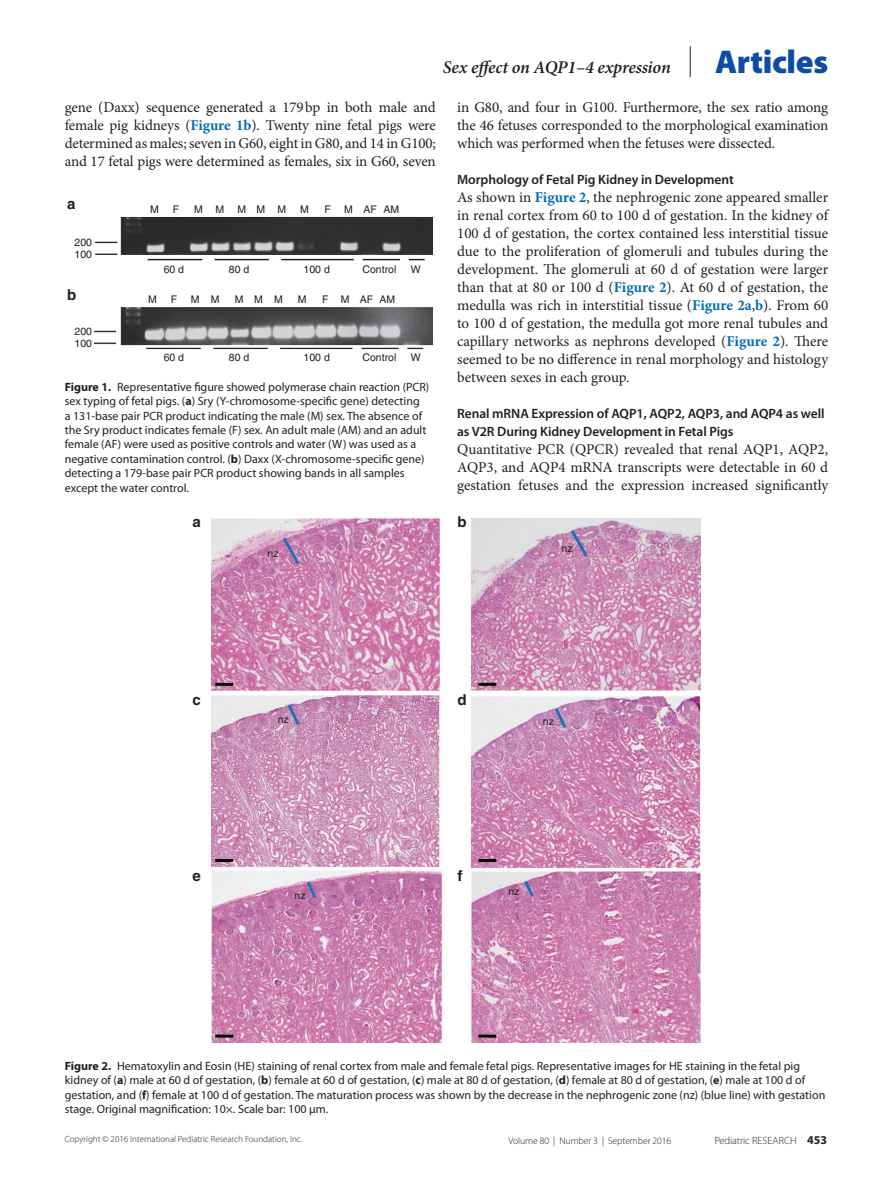
<style>
.page{position:relative;width:893px;height:1187px;background:#fff}
.page>*{position:absolute;margin:0;border:0;box-sizing:border-box;transform-origin:0 0}
.t1{font:900 33px "Myriad Pro";letter-spacing:-.01em;color:#0d4da1}
.t2{font:italic 600 18px "Minion Pro";letter-spacing:-.01em;color:#231f20}
.t3{font:15px/18px "Minion Pro";letter-spacing:-.005em;color:#231f20;text-align:justify}
.t4{font:700 15px "Helvetica";color:#231f20}
.t5{font:600 13.5px/18px "Myriad Pro";letter-spacing:-.005em;color:#231f20}
.t6{font:12px/14.4px "Myriad Pro";color:#231f20}
.t7{font:700 12px "Myriad Pro";color:#231f20}
.t8{font:10.5px/11.7px "Helvetica";color:#231f20}
.t9{font:300 10.5px "Myriad Pro";letter-spacing:-.01em;color:#231f20}
.t10{font:300 9.75px "Myriad Pro";letter-spacing:-.01em;color:#231f20}
.t11{font:300 9px "Myriad Pro";color:#231f20}
.s1{font-weight:700;color:#006cb3}
.s2{font-weight:700}
</style>
<div class="page">
<hr style="left:690px;top:46px;width:1px;height:31px;background:#231f20">
<img style="left:94px;top:217px;width:339px;height:133px">
<img style="left:211px;top:518px;width:489px;height:524px">
<p class="t2" style="left:443px;top:55px;width:230px">Sex effect on AQP1–4 expression</p>
<h1 class="t1" style="left:715px;top:44px;width:115px">Articles</h1>
<p class="t3" style="left:65px;top:98px;width:373px">gene (Daxx) sequence generated a 179bp in both male and female pig kidneys (<span class="s1">Figure 1b</span>). Twenty nine fetal pigs were determined as males; seven in G60, eight in G80, and 14 in G100; and 17 fetal pigs were determined as females, six in G60, seven</p>
<p class="t3" style="left:457px;top:98px;width:373px">in G80, and four in G100. Furthermore, the sex ratio among the 46 fetuses corresponded to the morphological examination which was performed when the fetuses were dissected.</p>
<p class="t5" style="left:457px;top:170px;width:278px">Morphology of Fetal Pig Kidney in Development</p>
<p class="t3" style="left:457px;top:188px;width:373px">As shown in <span class="s1">Figure 2</span>, the nephrogenic zone appeared smaller in renal cortex from 60 to 100 d of gestation. In the kidney of 100 d of gestation, the cortex contained less interstitial tissue due to the proliferation of glomeruli and tubules during the development. The glomeruli at 60 d of gestation were larger than that at 80 or 100 d (<span class="s1">Figure 2</span>). At 60 d of gestation, the medulla was rich in interstitial tissue (<span class="s1">Figure 2a</span>,<span class="s1">b</span>). From 60 to 100 d of gestation, the medulla got more renal tubules and capillary networks as nephrons developed (<span class="s1">Figure 2</span>). There seemed to be no difference in renal morphology and histology between sexes in each group.</p>
<p class="t5" style="left:457px;top:404px;width:369px">Renal mRNA Expression of AQP1, AQP2, AQP3, and AQP4 as well as V2R During Kidney Development in Fetal Pigs</p>
<p class="t3" style="left:457px;top:440px;width:373px">Quantitative PCR (QPCR) revealed that renal AQP1, AQP2, AQP3, and AQP4 mRNA transcripts were detectable in 60 d gestation fetuses and the expression increased significantly</p>
<p class="t4" style="left:67px;top:194px;width:10px">a</p>
<p class="t8" style="left:150px;top:203px;width:10px">M</p>
<p class="t8" style="left:194px;top:203px;width:10px">M</p>
<p class="t8" style="left:173px;top:203px;width:8px">F</p>
<p class="t8" style="left:363px;top:203px;width:37px">AF AM</p>
<p class="t8" style="left:215px;top:203px;width:10px">M</p>
<p class="t8" style="left:237px;top:203px;width:50px">MMM</p>
<p class="t8" style="left:300px;top:203px;width:10px">M</p>
<p class="t8" style="left:344px;top:203px;width:10px">M</p>
<p class="t8" style="left:324px;top:203px;width:8px">F</p>
<p class="t8" style="left:75px;top:236px;width:19px">200<br>100</p>
<p class="t8" style="left:164px;top:263px;width:22px">60 d</p>
<p class="t8" style="left:229px;top:263px;width:22px">80 d</p>
<p class="t8" style="left:304px;top:263px;width:28px">100 d</p>
<p class="t8" style="left:363px;top:263px;width:35px">Control</p>
<p class="t8" style="left:411px;top:263px;width:11px">W</p>
<p class="t4" style="left:67px;top:285px;width:11px">b</p>
<p class="t8" style="left:148px;top:293px;width:10px">M</p>
<p class="t8" style="left:191px;top:293px;width:10px">M</p>
<p class="t8" style="left:171px;top:293px;width:8px">F</p>
<p class="t8" style="left:211px;top:293px;width:10px">M</p>
<p class="t8" style="left:235px;top:293px;width:50px">MMM</p>
<p class="t8" style="left:298px;top:293px;width:10px">M</p>
<p class="t8" style="left:341px;top:293px;width:10px">M</p>
<p class="t8" style="left:322px;top:293px;width:8px">F</p>
<p class="t8" style="left:360px;top:293px;width:37px">AF AM</p>
<p class="t8" style="left:75px;top:325px;width:19px">200<br>100</p>
<p class="t8" style="left:229px;top:352px;width:22px">80 d</p>
<p class="t8" style="left:304px;top:352px;width:28px">100 d</p>
<p class="t8" style="left:363px;top:352px;width:35px">Control</p>
<p class="t8" style="left:411px;top:352px;width:11px">W</p>
<p class="t8" style="left:164px;top:352px;width:22px">60 d</p>
<p class="t6" style="left:65px;top:379px;width:366px"><span class="s2">Figure 1.</span> Representative figure showed polymerase chain reaction (PCR) sex typing of fetal pigs. (<span class="s2">a</span>) Sry (Y-chromosome-specific gene) detecting<br>a 131-base pair PCR product indicating the male (M) sex. The absence of the Sry product indicates female (F) sex. An adult male (AM) and an adult female (AF) were used as positive controls and water (W) was used as a negative contamination control. (<span class="s2">b</span>) Daxx (X-chromosome-specific gene) detecting a 179-base pair PCR product showing bands in all samples except the water control.</p>
<p class="t4" style="left:192px;top:512px;width:10px">a</p>
<p class="t4" style="left:457px;top:512px;width:11px">b</p>
<p class="t8" style="left:268px;top:547px;width:13px">nz</p>
<p class="t8" style="left:562px;top:542px;width:13px">nz</p>
<p class="t4" style="left:192px;top:691px;width:10px">c</p>
<p class="t4" style="left:457px;top:691px;width:11px">d</p>
<p class="t8" style="left:278px;top:713px;width:13px">nz</p>
<p class="t8" style="left:543px;top:715px;width:13px">nz</p>
<p class="t4" style="left:192px;top:866px;width:10px">e</p>
<p class="t4" style="left:457px;top:866px;width:6px">f</p>
<p class="t8" style="left:295px;top:889px;width:13px">nz</p>
<p class="t8" style="left:508px;top:885px;width:13px">nz</p>
<p class="t6" style="left:65px;top:1058px;width:762px"><span class="s2">Figure 2.</span> Hematoxylin and Eosin (HE) staining of renal cortex from male and female fetal pigs. Representative images for HE staining in the fetal pig kidney of (<span class="s2">a</span>) male at 60 d of gestation, (<span class="s2">b</span>) female at 60 d of gestation, (<span class="s2">c</span>) male at 80 d of gestation, (<span class="s2">d</span>) female at 80 d of gestation, (<span class="s2">e</span>) male at 100 d of gestation, and (<span class="s2">f</span>) female at 100 d of gestation. The maturation process was shown by the decrease in the nephrogenic zone (nz) (blue line) with gestation stage. Original magnification: 10×. Scale bar: 100 µm.</p>
<p class="t11" style="left:65px;top:1134px;width:239px">Copyright © 2016 International Pediatric Research Foundation, Inc.</p>
<p class="t10" style="left:508px;top:1135px;width:164px">Volume 80 | Number 3 | September 2016</p>
<p class="t9" style="left:715px;top:1135px;width:64px">Pediatric Research</p>
<p class="t7" style="left:807px;top:1132px;width:21px">453</p>
</div>
